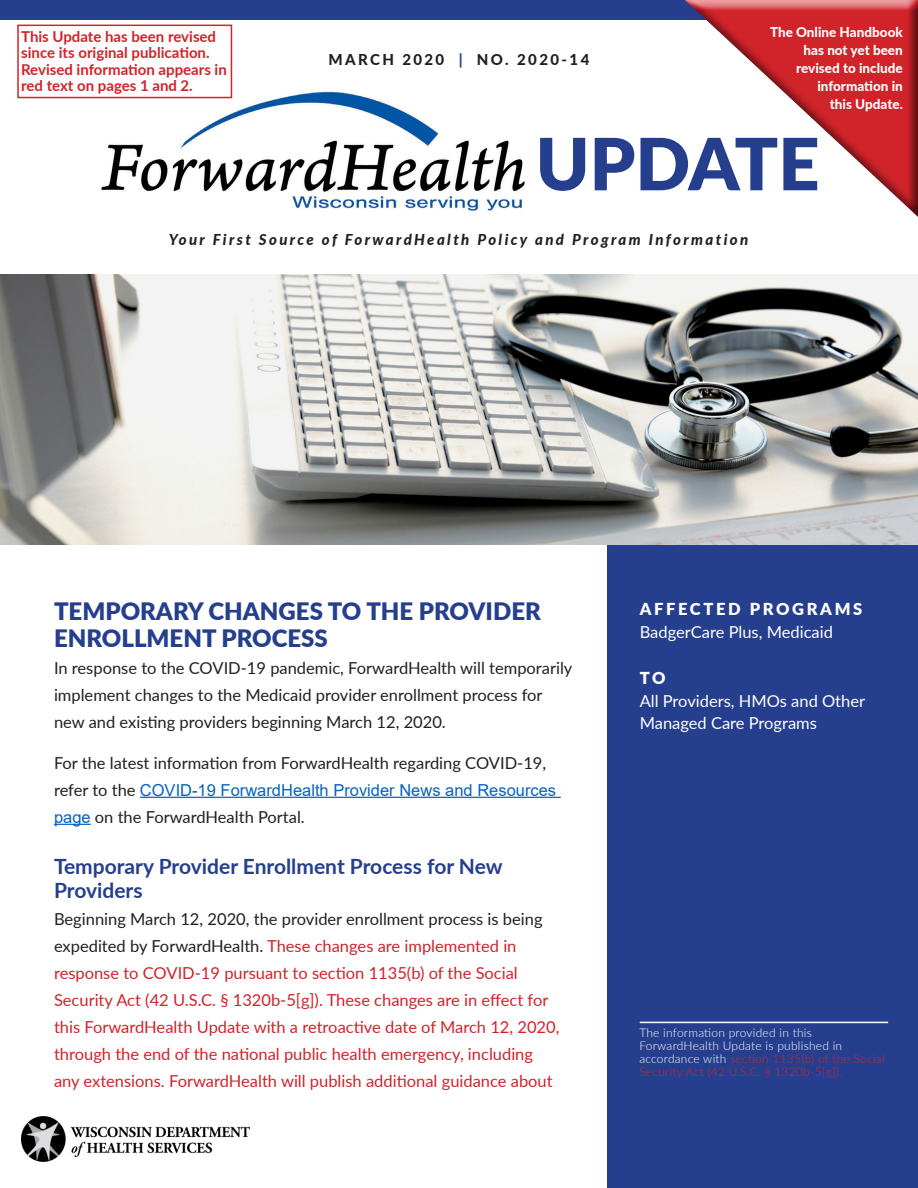
<style>
.page{position:relative;width:918px;height:1188px;background:#fff}
.page>*{position:absolute;margin:0;border:0;box-sizing:border-box;transform-origin:0 0}
.t1{font:900 72px "Lato";color:#253f8e}
.Update_Headline{font:900 24px/27px "Lato";color:#253f8e}
.Heading_1{font:700 21px/24px "Lato";color:#253f8e}
.Body_Text_for_Update{font:16.5px/27px "Lato";color:#d1232a}
.Body_Text_for_Update-2{font:16.5px/27px "Lato";color:#231f20}
.t2{font:16.5px/22.5px "Lato";color:#fff}
.t3{font:900 16.5px "Lato";letter-spacing:.16em;color:#fff}
.Body_Text_for_Update-3{font:700 15px/16.5px "Lato";color:#d1232a}
.t4{font:italic 800 15px "Lato";letter-spacing:.16em;color:#231f20}
.t5{font:800 15px "Lato";letter-spacing:.16em;color:#231f20}
.t6{font:800 13.5px/18px "Lato";color:#fff;text-align:right}
.Headline{font:300 12px/12.9px "Lato";letter-spacing:.02em;color:#fff}
.s1{color:#253f8e}
.s2{font-family:"Arial";color:#0563c1}
.s3{color:#231f20}
.s4{color:#d1232a}
</style>
<div class="page">
<div style="left:0;top:0;width:918px;height:20px;background:#253f8e"></div>
<img style="left:86px;top:76px;width:439px;height:135px">
<img style="left:1px;top:274px;width:916px;height:270px">
<div style="left:608px;top:545px;width:310px;height:643px;background:#253f8e"></div>
<img style="left:22px;top:1117px;width:228px;height:44px">
<div style="left:682px;top:0;width:236px;height:219px;background:#231f20;opacity:.75"></div>
<hr style="left:640px;top:1022px;width:248px;height:1px;background:#fff">
<hr style="left:140px;top:797px;width:421px;height:1px;background:#0563c1">
<hr style="left:54px;top:824px;width:37px;height:1px;background:#0563c1">
<div style="left:17px;top:25px;width:215px;height:73px;border:2px solid #d1232a"></div>
<p class="Body_Text_for_Update-3" style="left:21px;top:27px;width:207px">This Update has been revised since its original publication.<br>Revised information appears in red text on pages 1 and 2.</p>
<p class="t5" style="left:329px;top:49px;width:262px">MARCH 2020 <span class="s1">|</span> NO. 2020-14</p>
<p class="t6" style="left:770px;top:22px;width:134px">The Online Handbook has not yet been revised to include information in<br>this Update.</p>
<h1 class="t1" style="left:536px;top:110px;width:285px">UPDATE</h1>
<p class="t4" style="left:169px;top:229px;width:581px">Your First Source of ForwardHealth Policy and Program Information</p>
<p class="Update_Headline" style="left:54px;top:597px;width:488px">TEMPORARY CHANGES TO THE PROVIDER<br>ENROLLMENT PROCESS</p>
<p class="Body_Text_for_Update-2" style="left:54px;top:654px;width:520px">In response to the COVID-19 pandemic, ForwardHealth will temporarily implement changes to the Medicaid provider enrollment process for new and existing providers beginning March 12, 2020.</p>
<p class="Body_Text_for_Update-2" style="left:54px;top:748px;width:504px">For the latest information from ForwardHealth regarding COVID-19, refer to the <span class="s2">COVID-19 ForwardHealth Provider News and Resources page</span> on the ForwardHealth Portal.</p>
<p class="Heading_1" style="left:54px;top:853px;width:450px">Temporary Provider Enrollment Process for New<br>Providers</p>
<p class="Body_Text_for_Update" style="left:54px;top:904px;width:507px"><span class="s3">Beginning March 12, 2020, the provider enrollment process is being expedited by ForwardHealth.</span> These changes are implemented in response to COVID-19 pursuant to section 1135(b) of the Social Security Act (42 U.S.C. § 1320b-5[g]). These changes are in effect for this ForwardHealth Update with a retroactive date of March 12, 2020, through the end of the national public health emergency, including any extensions. ForwardHealth will publish additional guidance about</p>
<p class="t3" style="left:640px;top:597px;width:224px">AFFECTED PROGRAMS</p>
<p class="t2" style="left:640px;top:620px;width:195px">BadgerCare Plus, Medicaid</p>
<p class="t3" style="left:640px;top:666px;width:27px">TO</p>
<p class="t2" style="left:640px;top:689px;width:227px">All Providers, HMOs and Other<br>Managed Care Programs</p>
<p class="Headline" style="left:639px;top:1026px;width:247px">The information provided in this ForwardHealth Update is published in accordance with <span class="s4">section 1135(b) of the Social Security Act (42 U.S.C. § 1320b-5[g]).</span></p>
</div>
